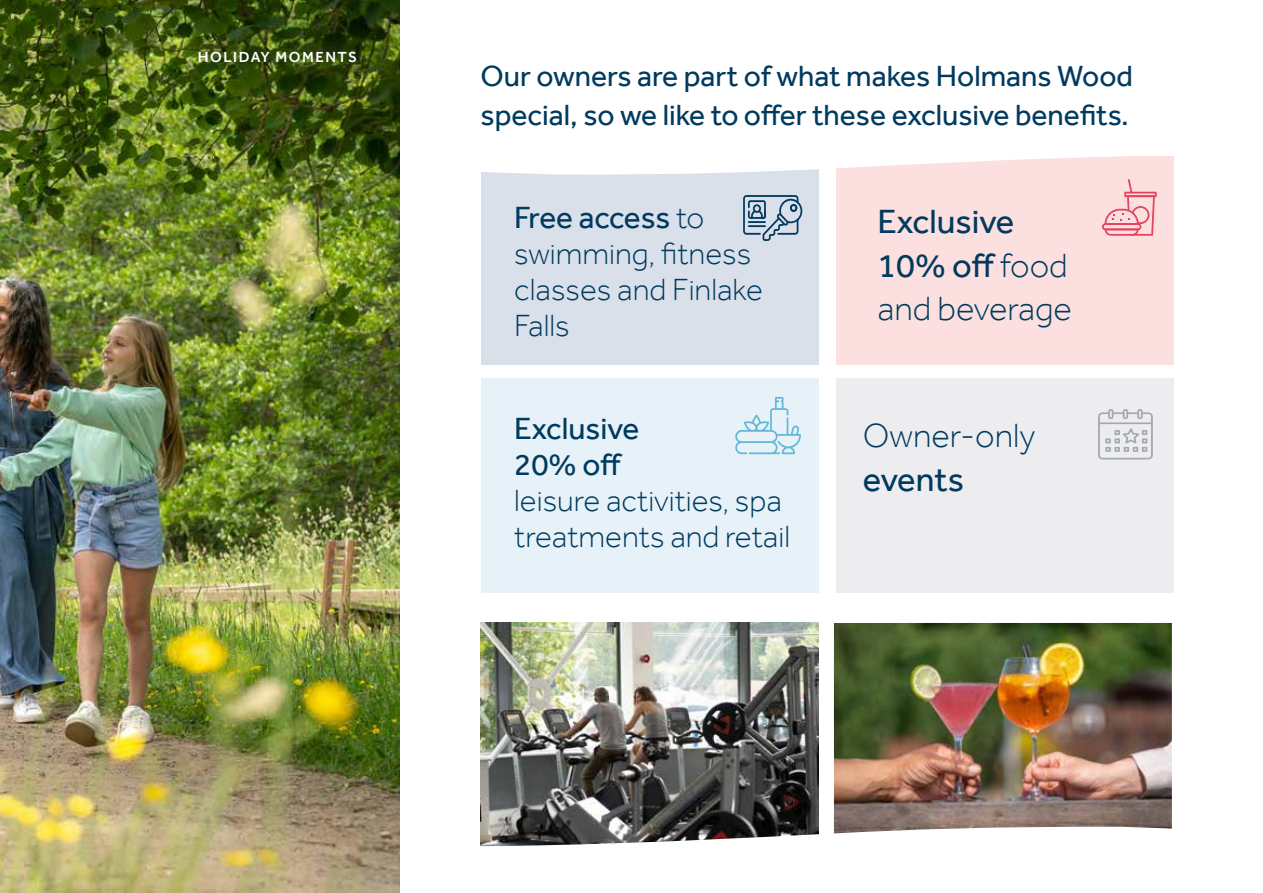
<style>
.page{position:relative;width:1263px;height:893px;background:#fff}
.page>*{position:absolute;margin:0;border:0;box-sizing:border-box;transform-origin:0 0}
.t1{font:34.5px/43.5px "Effra";color:#003a5e}
.t2{font:300 34.5px "Effra";color:#003a5e}
.t3{font:300 31.5px/36px "Effra";color:#003a5e}
.t4{font:31.5px/36px "Effra";color:#003a5e}
.t5{font:30px/39px "Effra";color:#003a5e}
.t6{font:500 15px "Effra";letter-spacing:.1em;color:#fff}
.s1{font-weight:400}
.s2{font-weight:300}
</style>
<div class="page">
<div style="left:480px;top:156px;width:338px;height:209px;background:#dae0ea"></div>
<div style="left:836px;top:156px;width:338px;height:209px;background:#fbe0df"></div>
<div style="left:480px;top:379px;width:338px;height:214px;background:#e6f1f8"></div>
<svg style="left:480px;top:156px;width:643px;height:19px;fill:#fff"></svg>
<img style="left:0;top:0;width:400px;height:893px">
<svg style="left:1102px;top:179px;width:55px;height:57px"></svg>
<svg style="left:735px;top:397px;width:66px;height:57px"></svg>
<div style="left:836px;top:379px;width:338px;height:214px;background:#ededef"></div>
<svg style="left:743px;top:195px;width:59px;height:46px"></svg>
<div style="left:183px;top:36px;width:188px;height:41px;background:#426529;opacity:.75"></div>
<img style="left:480px;top:623px;width:338px;height:203px">
<img style="left:834px;top:623px;width:338px;height:203px">
<svg style="left:1098px;top:409px;width:55px;height:50px"></svg>
<svg style="left:480px;top:826px;width:692px;height:21px"></svg>
<p class="t6" style="left:198px;top:48px;width:161px">HOLIDAY MOMENTS</p>
<p class="t5" style="left:480px;top:56px;width:654px">Our owners are part of what makes Holmans Wood special, so we like to offer these exclusive benefits.</p>
<p class="t3" style="left:514px;top:200px;width:250px"><span class="s1">Free access</span> to swimming, fitness classes and Finlake<br>Falls</p>
<p class="t4" style="left:514px;top:410px;width:127px">Exclusive<br>20% off</p>
<p class="t3" style="left:514px;top:482px;width:277px">leisure activities, spa treatments and retail</p>
<p class="t1" style="left:877px;top:200px;width:196px">Exclusive<br>10% off <span class="s2">food and beverage</span></p>
<p class="t2" style="left:863px;top:415px;width:174px">Owner-only</p>
<p class="t1" style="left:863px;top:457px;width:103px">events</p>
</div>
